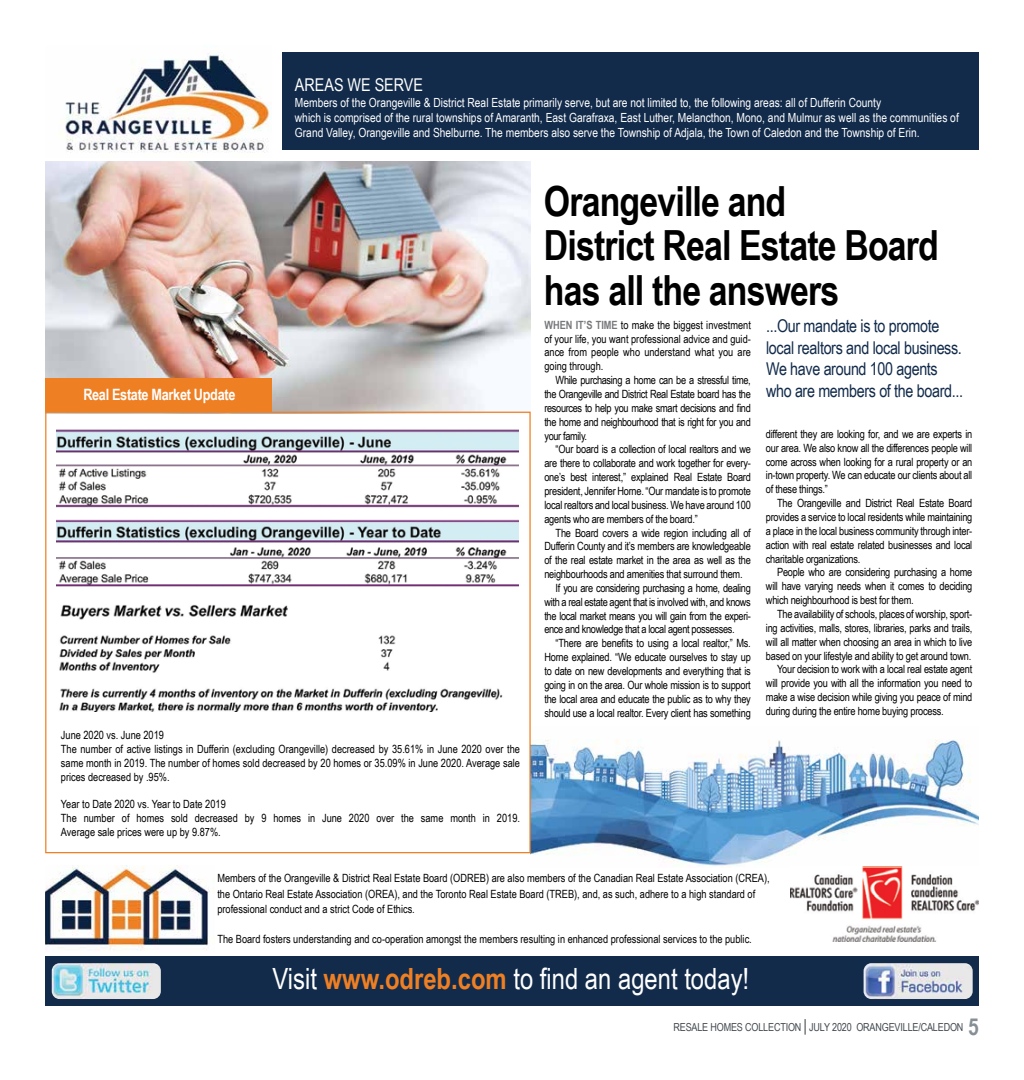
<style>
.page{position:relative;width:1024px;height:1080px;background:#fff}
.page>*{position:absolute;margin:0;border:0;box-sizing:border-box;transform-origin:0 0}
.t1{font:700 41.5px/44.5px "Arial Narrow";letter-spacing:-.02em;color:#000}
.t2{font:29.25px "Arial Narrow";color:#fff}
.t3{font:17.62px/21.4px "Arial Narrow";letter-spacing:-.02em;color:#122b4b}
.t4{font:17.62px "Arial Narrow";color:#fff}
.t5{font:700 15.62px "Arial Narrow";letter-spacing:-.02em;color:#fff}
.t6{font:12.62px/15.1px "Arial Narrow";color:#fff}
.t7{font:11.38px/13.9px "Arial Narrow";letter-spacing:-.02em;color:#000;text-align:justify}
.t8{font:11.38px/13.9px "Arial Narrow";color:#000}
.t9{font:11px "Arial Narrow";letter-spacing:-.015em;color:#42494f}
.s1{font-weight:700;color:#77787b}
.s2{font-weight:700;color:#ee7f23}
.s3{font-size:16.5px}
.s4{font-weight:700;font-size:23.38px;color:#868f95}
</style>
<div class="page">
<img style="left:530px;top:740px;width:449px;height:128px">
<img style="left:46px;top:161px;width:484px;height:251px">
<img style="left:59px;top:53px;width:213px;height:100px">
<div style="left:45px;top:957px;width:933px;height:49px;background:#122b4b"></div>
<div style="left:282px;top:52px;width:696px;height:98px;background:#122b4b"></div>
<img style="left:45px;top:865px;width:170px;height:85px">
<img style="left:790px;top:867px;width:189px;height:74px">
<img style="left:863px;top:963px;width:109px;height:36px">
<img style="left:52px;top:963px;width:109px;height:36px">
<div style="left:45px;top:378px;width:227px;height:34px;background:#ee7f23"></div>
<img style="left:57px;top:429px;width:461px;height:283px">
<h3 class="t4" style="left:295px;top:72px;width:130px">AREAS WE SERVE</h3>
<p class="t6" style="left:295px;top:94px;width:665px">Members of the Orangeville &amp; District Real Estate primarily serve, but are not limited to, the following areas: all of Dufferin County<br>which is comprised of the rural townships of Amaranth, East Garafraxa, East Luther, Melancthon, Mono, and Mulmur as well as the communities of<br>Grand Valley, Orangeville and Shelburne. The members also serve the Township of Adjala, the Town of Caledon and the Township of Erin.</p>
<h1 class="t1" style="left:544px;top:177px;width:396px">Orangeville and<br>District Real Estate Board has all the answers</h1>
<h3 class="t3" style="left:766px;top:315px;width:197px">...Our mandate is to promote local realtors and local business.<br>We have around 100 agents</h3>
<p class="t7" style="left:544px;top:317px;width:208px"><span class="s1">WHEN IT’S TIME</span> to make the biggest investment of your life, you want professional advice and guid&shy;ance from people who understand what you are going through.</p>
<p class="t7" style="left:544px;top:373px;width:208px;text-indent:11px">While purchasing a home can be a stressful time, the Orangeville and District Real Estate board has the resources to help you make smart decisions and find the home and neighbourhood that is right for you and your family.</p>
<p class="t7" style="left:544px;top:442px;width:208px;text-indent:11px">“Our board is a collection of local realtors and we are there to collaborate and work together for every&shy;one’s best interest,” explained Real Estate Board president, Jennifer Horne. “Our mandate is to promote local realtors and local business. We have around 100 agents who are members of the board.”</p>
<p class="t7" style="left:556px;top:525px;width:197px">The Board covers a wide region including all of</p>
<p class="t7" style="left:544px;top:539px;width:208px">Dufferin County and it’s members are knowledgeable</p>
<p class="t7" style="left:544px;top:553px;width:208px">of the real estate market in the area as well as the</p>
<p class="t7" style="left:544px;top:567px;width:200px">neighbourhoods and amenities that surround them.</p>
<p class="t7" style="left:556px;top:581px;width:197px">If you are considering purchasing a home, dealing</p>
<p class="t7" style="left:544px;top:594px;width:208px">with a real estate agent that is involved with, and knows</p>
<p class="t7" style="left:544px;top:608px;width:208px">the local market means you will gain from the experi-</p>
<p class="t7" style="left:544px;top:622px;width:192px">ence and knowledge that a local agent possesses.</p>
<p class="t7" style="left:556px;top:636px;width:197px">“There are benefits to using a local realtor,” Ms.</p>
<p class="t7" style="left:544px;top:650px;width:208px">Horne explained. “We educate ourselves to stay up</p>
<p class="t7" style="left:544px;top:664px;width:208px">to date on new developments and everything that is</p>
<p class="t7" style="left:544px;top:678px;width:208px">going in on the area. Our whole mission is to support</p>
<p class="t7" style="left:544px;top:691px;width:208px">the local area and educate the public as to why they</p>
<p class="t7" style="left:544px;top:705px;width:208px">should use a local realtor. Every client has something</p>
<h3 class="t5" style="left:83px;top:382px;width:154px">Real Estate Market Update</h3>
<h3 class="t3" style="left:766px;top:379px;width:198px">who are members of the board...</h3>
<p class="t7" style="left:766px;top:427px;width:208px">different they are looking for, and we are experts in our area. We also know all the differences people will come across when looking for a rural property or an in-town property. We can educate our clients about all of these things.”</p>
<p class="t7" style="left:766px;top:496px;width:208px;text-indent:11px">The Orangeville and District Real Estate Board provides a service to local residents while maintaining a place in the local business community through inter&shy;action with real estate related businesses and local charitable organizations.</p>
<p class="t7" style="left:766px;top:565px;width:208px;text-indent:11px">People who are considering purchasing a home will have varying needs when it comes to deciding which neighbourhood is best for them.</p>
<p class="t7" style="left:777px;top:607px;width:197px">The availability of schools, places of worship, sport-</p>
<p class="t7" style="left:766px;top:620px;width:208px">ing activities, malls, stores, libraries, parks and trails,</p>
<p class="t7" style="left:766px;top:634px;width:208px">will all matter when choosing an area in which to live</p>
<p class="t7" style="left:766px;top:648px;width:207px">based on your lifestyle and ability to get around town.</p>
<p class="t7" style="left:777px;top:662px;width:197px">Your decision to work with a local real estate agent</p>
<p class="t7" style="left:766px;top:676px;width:208px">will provide you with all the information you need to</p>
<p class="t7" style="left:766px;top:690px;width:208px">make a wise decision while giving you peace of mind</p>
<p class="t7" style="left:766px;top:704px;width:179px">during during the entire home buying process.</p>
<p class="t8" style="left:61px;top:728px;width:460px">June 2020 vs. June 2019<br>The number of active listings in Dufferin (excluding Orangeville) decreased by 35.61% in June 2020 over the same month in 2019. The number of homes sold decreased by 20 homes or 35.09% in June 2020. Average sale prices decreased by .95%.</p>
<p class="t8" style="left:61px;top:797px;width:460px">Year to Date 2020 vs. Year to Date 2019<br>The number of homes sold decreased by 9 homes in June 2020 over the same month in 2019.<br>Average sale prices were up by 9.87%.</p>
<p class="t8" style="left:217px;top:870px;width:554px;line-height:15.1px">Members of the Orangeville &amp; District Real Estate Board (ODREB) are also members of the Canadian Real Estate Association (CREA), the Ontario Real Estate Association (OREA), and the Toronto Real Estate Board (TREB), and, as such, adhere to a high standard of professional conduct and a strict Code of Ethics.</p>
<p class="t8" style="left:217px;top:932px;width:536px">The Board fosters understanding and co-operation amongst the members resulting in enhanced professional services to the public.</p>
<h2 class="t2" style="left:272px;top:957px;width:478px">Visit <span class="s2">www.odreb.com</span> to find an agent today!</h2>
<p class="t9" style="left:673px;top:1019px;width:307px">RESALE HOMES COLLECTION <span class="s3">|</span> JULY 2020 ORANGEVILLE/CALEDON <span class="s4">5</span></p>
</div>
